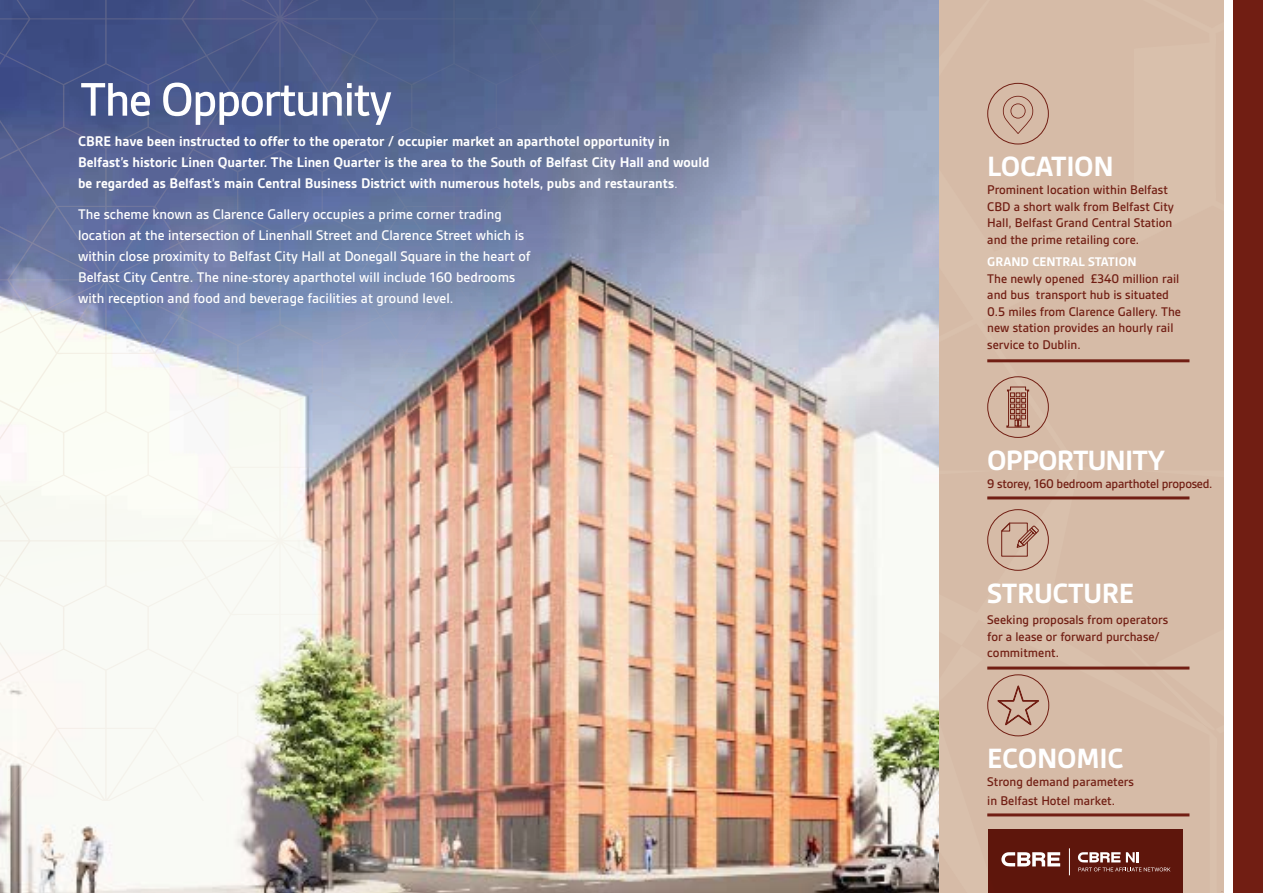
<style>
.page{position:relative;width:1263px;height:893px;background:#fff}
.page>*{position:absolute;margin:0;border:0;box-sizing:border-box;transform-origin:0 0}
.t1{font:500 50.55px "Gesta";letter-spacing:-.03em;color:#fff}
.t2{font:700 30px "Gesta";letter-spacing:-.01em;color:#fff}
.t3{font:700 30px "Gesta";letter-spacing:-.03em;color:#fff}
.t4{font:500 15px/21px "Gesta";color:#fff}
.t5{font:700 15px/21px "Gesta";color:#fff}
.t6{font:500 13.5px/16.5px "Gesta";color:#711e13}
.t7{font:500 13.5px "Gesta";letter-spacing:-.02em;color:#711e13}
.t8{font:700 13.5px "Gesta";color:#fff}
.s1{font-weight:400}
</style>
<div class="page">
<img style="left:0;top:0;width:940px;height:893px">
<div style="left:940px;top:0;width:284px;height:893px;background:#d6bba7"></div>
<div style="left:1233px;top:0;width:30px;height:893px;background:#711e13"></div>
<div style="left:987px;top:83px;width:62px;height:61px;border:1px solid #711e13;border-radius:50%"></div>
<svg style="left:1003px;top:96px;width:30px;height:38px"></svg>
<hr style="left:987px;top:359px;width:202px;height:3px;background:#711e13">
<div style="left:987px;top:376px;width:62px;height:62px;border:1px solid #711e13;border-radius:50%"></div>
<svg style="left:1006px;top:386px;width:24px;height:42px"></svg>
<hr style="left:987px;top:496px;width:202px;height:3px;background:#711e13">
<div style="left:987px;top:509px;width:62px;height:62px;border:1px solid #711e13;border-radius:50%"></div>
<svg style="left:1000px;top:521px;width:39px;height:36px"></svg>
<hr style="left:987px;top:666px;width:202px;height:3px;background:#711e13">
<hr style="left:987px;top:813px;width:202px;height:3px;background:#711e13">
<div style="left:987px;top:674px;width:62px;height:62px;border:1px solid #711e13;border-radius:50%"></div>
<svg style="left:997px;top:684px;width:42px;height:42px;background:#c7a391"></svg>
<img style="left:0;top:0;width:801px;height:801px">
<div style="left:989px;top:829px;width:194px;height:64px;background:#5e160c"></div>
<svg style="left:1078px;top:852px;width:92px;height:19px"></svg>
<svg style="left:1001px;top:852px;width:59px;height:14px"></svg>
<svg style="left:1069px;top:848px;width:1px;height:27px"></svg>
<h1 class="t1" style="left:80px;top:71px;width:314px">The Opportunity</h1>
<p class="t5" style="left:78px;top:131px;width:633px">CBRE have been instructed to offer to the operator / occupier market an aparthotel opportunity in<br>Belfast’s historic Linen Quarter. The Linen Quarter is the area to the South of Belfast City Hall and would be regarded as Belfast’s main Central Business District with numerous hotels, pubs and restaurants<span class="s1">.</span></p>
<p class="t4" style="left:78px;top:204px;width:454px">The scheme known as Clarence Gallery occupies a prime corner trading location at the intersection of Linenhall Street and Clarence Street which is within close proximity to Belfast City Hall at Donegall Square in the heart of Belfast City Centre. The nine-storey aparthotel will include 160 bedrooms with reception and food and beverage facilities at ground level.</p>
<h2 class="t2" style="left:987px;top:150px;width:128px">LOCATION</h2>
<p class="t6" style="left:987px;top:182px;width:188px">Prominent location within Belfast CBD a short walk from Belfast City Hall, Belfast Grand Central Station and the prime retailing core.</p>
<p class="t8" style="left:987px;top:254px;width:151px">GRAND CENTRAL STATION</p>
<p class="t6" style="left:987px;top:270px;width:195px">The newly opened £340 million rail and bus transport hub is situated<br>0.5 miles from Clarence Gallery. The new station provides an hourly rail service to Dublin.</p>
<h2 class="t3" style="left:987px;top:443px;width:180px">OPPORTUNITY</h2>
<p class="t7" style="left:987px;top:476px;width:227px">9 storey, 160 bedroom aparthotel proposed.</p>
<h2 class="t2" style="left:987px;top:576px;width:148px">STRUCTURE</h2>
<p class="t6" style="left:987px;top:612px;width:182px">Seeking proposals from operators for a lease or forward purchase/ commitment.</p>
<h2 class="t2" style="left:987px;top:741px;width:138px">ECONOMIC</h2>
<p class="t6" style="left:987px;top:772px;width:148px;line-height:18.9px">Strong demand parameters in Belfast Hotel market.</p>
</div>
